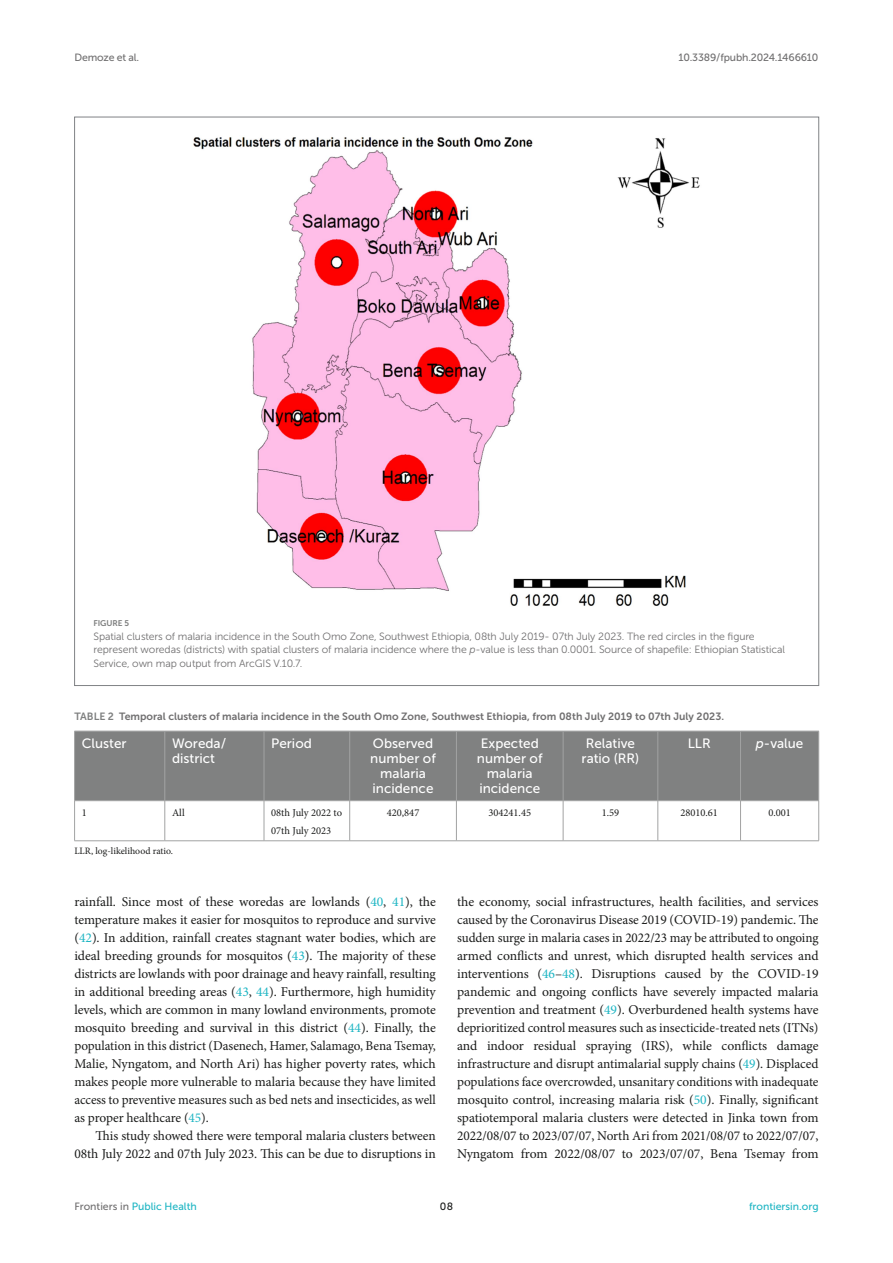
<style>
.page{position:relative;width:893px;height:1263px;background:#fff}
.page>*{position:absolute;margin:0;border:0;box-sizing:border-box;transform-origin:0 0}
.TEXT{font:13.5px/18px "Minion Pro";letter-spacing:-.005em;color:#1b1c1b;text-align:justify}
.TB_CH{font:13.5px/15px "Museo Sans 500";color:#fff;text-align:center}
.FIG_LEG{font:10.5px/13.5px "Museo Sans 300";letter-spacing:-.01em;color:#706f70}
.TT{font:10.5px "Museo Sans 700";color:#706f70}
.TB_TX{font:10.5px/18px "Minion Pro";color:#1b1c1b}
.t1{font:10.5px "Museo Sans 500";color:#1db5c3}
.t2{font:10.5px "Museo Sans 500";letter-spacing:-.015em;color:#706f70}
.t3{font:10.5px "Museo Sans 500";color:#1b1c1b}
.TFN{font:9.75px "Minion Pro";color:#1b1c1b}
.FIG_HD{font:8.25px "Museo Sans 700";letter-spacing:-.01em;color:#7e7f7f}
.s1{font-style:italic}
.s2{color:#7e7f7f}
.s3{color:#1db5c3}
.s4{color:#706f70}
</style>
<div class="page">
<img style="left:193px;top:137px;width:507px;height:469px">
<div style="left:75px;top:732px;width:743px;height:68px;background:#808181"></div>
<hr style="left:165px;top:731px;width:99px;height:1px;background:#a2a3a3">
<hr style="left:165px;top:800px;width:99px;height:1px;background:#a2a3a3">
<hr style="left:264px;top:731px;width:86px;height:1px;background:#a2a3a3">
<hr style="left:264px;top:731px;width:1px;height:69px;background:#a2a3a3">
<hr style="left:264px;top:800px;width:86px;height:1px;background:#a2a3a3">
<hr style="left:350px;top:731px;width:106px;height:1px;background:#a2a3a3">
<hr style="left:349px;top:731px;width:1px;height:69px;background:#a2a3a3">
<hr style="left:350px;top:800px;width:106px;height:1px;background:#a2a3a3">
<hr style="left:456px;top:731px;width:107px;height:1px;background:#a2a3a3">
<hr style="left:456px;top:731px;width:1px;height:69px;background:#a2a3a3">
<hr style="left:456px;top:800px;width:107px;height:1px;background:#a2a3a3">
<hr style="left:563px;top:731px;width:95px;height:1px;background:#a2a3a3">
<hr style="left:563px;top:731px;width:1px;height:69px;background:#a2a3a3">
<hr style="left:563px;top:800px;width:95px;height:1px;background:#a2a3a3">
<hr style="left:658px;top:731px;width:82px;height:1px;background:#a2a3a3">
<hr style="left:658px;top:731px;width:1px;height:69px;background:#a2a3a3">
<hr style="left:658px;top:800px;width:82px;height:1px;background:#a2a3a3">
<hr style="left:740px;top:731px;width:79px;height:1px;background:#a2a3a3">
<hr style="left:740px;top:731px;width:1px;height:69px;background:#a2a3a3">
<hr style="left:818px;top:731px;width:1px;height:69px;background:#a2a3a3">
<hr style="left:740px;top:800px;width:79px;height:1px;background:#a2a3a3">
<hr style="left:74px;top:731px;width:91px;height:1px;background:#a2a3a3">
<hr style="left:74px;top:731px;width:1px;height:69px;background:#a2a3a3">
<hr style="left:165px;top:731px;width:1px;height:69px;background:#a2a3a3">
<hr style="left:74px;top:800px;width:91px;height:1px;background:#a2a3a3">
<hr style="left:165px;top:840px;width:99px;height:1px;background:#a2a3a3">
<hr style="left:264px;top:801px;width:1px;height:39px;background:#a2a3a3">
<hr style="left:264px;top:840px;width:86px;height:1px;background:#a2a3a3">
<hr style="left:349px;top:801px;width:1px;height:39px;background:#a2a3a3">
<hr style="left:350px;top:840px;width:106px;height:1px;background:#a2a3a3">
<hr style="left:456px;top:801px;width:1px;height:39px;background:#a2a3a3">
<hr style="left:456px;top:840px;width:107px;height:1px;background:#a2a3a3">
<hr style="left:563px;top:801px;width:1px;height:39px;background:#a2a3a3">
<hr style="left:563px;top:840px;width:95px;height:1px;background:#a2a3a3">
<hr style="left:658px;top:801px;width:1px;height:39px;background:#a2a3a3">
<hr style="left:658px;top:840px;width:82px;height:1px;background:#a2a3a3">
<hr style="left:740px;top:801px;width:1px;height:39px;background:#a2a3a3">
<hr style="left:818px;top:801px;width:1px;height:39px;background:#a2a3a3">
<hr style="left:740px;top:840px;width:79px;height:1px;background:#a2a3a3">
<hr style="left:74px;top:801px;width:1px;height:39px;background:#a2a3a3">
<hr style="left:165px;top:801px;width:1px;height:39px;background:#a2a3a3">
<hr style="left:74px;top:840px;width:91px;height:1px;background:#a2a3a3">
<p class="t2" style="left:74px;top:51px;width:66px">Demoze et al.</p>
<p class="t2" style="left:678px;top:51px;width:142px">10.3389/fpubh.2024.1466610</p>
<p class="FIG_HD" style="left:94px;top:619px;width:37px">FIGURE 5</p>
<p class="FIG_LEG" style="left:94px;top:629px;width:693px">Spatial clusters of malaria incidence in the South Omo Zone, Southwest Ethiopia, 08th July 2019- 07th July 2023. The red circles in the figure represent woredas (districts) with spatial clusters of malaria incidence where the <span class="s1">p</span>-value is less than 0.0001. Source of shapefile: Ethiopian Statistical<br>Service, own map output from ArcGIS V.10.7.</p>
<p class="TT" style="left:74px;top:711px;width:651px"><span class="s2">TABLE 2</span> Temporal clusters of malaria incidence in the South Omo Zone, Southwest Ethiopia, from 08th July 2019 to 07th July 2023.</p>
<p class="TB_CH" style="left:82px;top:736px;width:46px">Cluster</p>
<p class="TB_CH" style="left:172px;top:736px;width:56px;text-align:left">Woreda/ district</p>
<p class="TB_CH" style="left:271px;top:736px;width:42px">Period</p>
<p class="TB_CH" style="left:370px;top:736px;width:67px">Observed number of malaria incidence</p>
<p class="TB_CH" style="left:477px;top:736px;width:67px">Expected number of malaria incidence</p>
<p class="TB_CH" style="left:582px;top:736px;width:59px">Relative ratio (RR)</p>
<p class="TB_CH" style="left:688px;top:736px;width:24px">LLR</p>
<p class="TB_CH" style="left:756px;top:736px;width:49px"><span class="s1">p</span>-value</p>
<p class="TB_TX" style="left:82px;top:803px;width:7px">1</p>
<p class="TB_TX" style="left:172px;top:803px;width:14px">All</p>
<p class="TB_TX" style="left:271px;top:803px;width:72px">08th July 2022 to<br>07th July 2023</p>
<p class="TB_TX" style="left:387px;top:803px;width:34px">420,847</p>
<p class="TB_TX" style="left:488px;top:803px;width:44px">304241.45</p>
<p class="TB_TX" style="left:602px;top:803px;width:19px">1.59</p>
<p class="TB_TX" style="left:680px;top:803px;width:39px">28010.61</p>
<p class="TB_TX" style="left:768px;top:803px;width:24px">0.001</p>
<p class="TFN" style="left:74px;top:845px;width:100px">LLR, log-likelihood ratio.</p>
<p class="TEXT" style="left:74px;top:893px;width:363px">rainfall. Since most of these woredas are lowlands (<span class="s3">40</span>, <span class="s3">41</span>), the temperature makes it easier for mosquitos to reproduce and survive (<span class="s3">42</span>). In addition, rainfall creates stagnant water bodies, which are ideal breeding grounds for mosquitos (<span class="s3">43</span>). The majority of these districts are lowlands with poor drainage and heavy rainfall, resulting in additional breeding areas (<span class="s3">43</span>, <span class="s3">44</span>). Furthermore, high humidity levels, which are common in many lowland environments, promote mosquito breeding and survival in this district (<span class="s3">44</span>). Finally, the population in this district (Dasenech, Hamer, Salamago, Bena Tsemay, Malie, Nyngatom, and North Ari) has higher poverty rates, which makes people more vulnerable to malaria because they have limited access to preventive measures such as bed nets and insecticides, as well as proper healthcare (<span class="s3">45</span>).</p>
<p class="TEXT" style="left:74px;top:1127px;width:363px;text-align:right">This study showed there were temporal malaria clusters between<br>08th July 2022 and 07th July 2023. This can be due to disruptions in</p>
<p class="TEXT" style="left:457px;top:893px;width:363px">the economy, social infrastructures, health facilities, and services caused by the Coronavirus Disease 2019 (COVID-19) pandemic. The sudden surge in malaria cases in 2022/23 may be attributed to ongoing armed conflicts and unrest, which disrupted health services and interventions (<span class="s3">46</span>–<span class="s3">48</span>). Disruptions caused by the COVID-19 pandemic and ongoing conflicts have severely impacted malaria prevention and treatment (<span class="s3">49</span>). Overburdened health systems have deprioritized control measures such as insecticide-treated nets (ITNs) and indoor residual spraying (IRS), while conflicts damage infrastructure and disrupt antimalarial supply chains (<span class="s3">49</span>). Displaced populations face overcrowded, unsanitary conditions with inadequate mosquito control, increasing malaria risk (<span class="s3">50</span>). Finally, significant spatiotemporal malaria clusters were detected in Jinka town from 2022/08/07 to 2023/07/07, North Ari from 2021/08/07 to 2022/07/07, Nyngatom from 2022/08/07 to 2023/07/07, Bena Tsemay from</p>
<p class="t1" style="left:74px;top:1200px;width:124px"><span class="s4">Frontiers in</span> Public Health</p>
<p class="t3" style="left:440px;top:1200px;width:15px">08</p>
<p class="t1" style="left:749px;top:1200px;width:71px">frontiersin.org</p>
</div>
